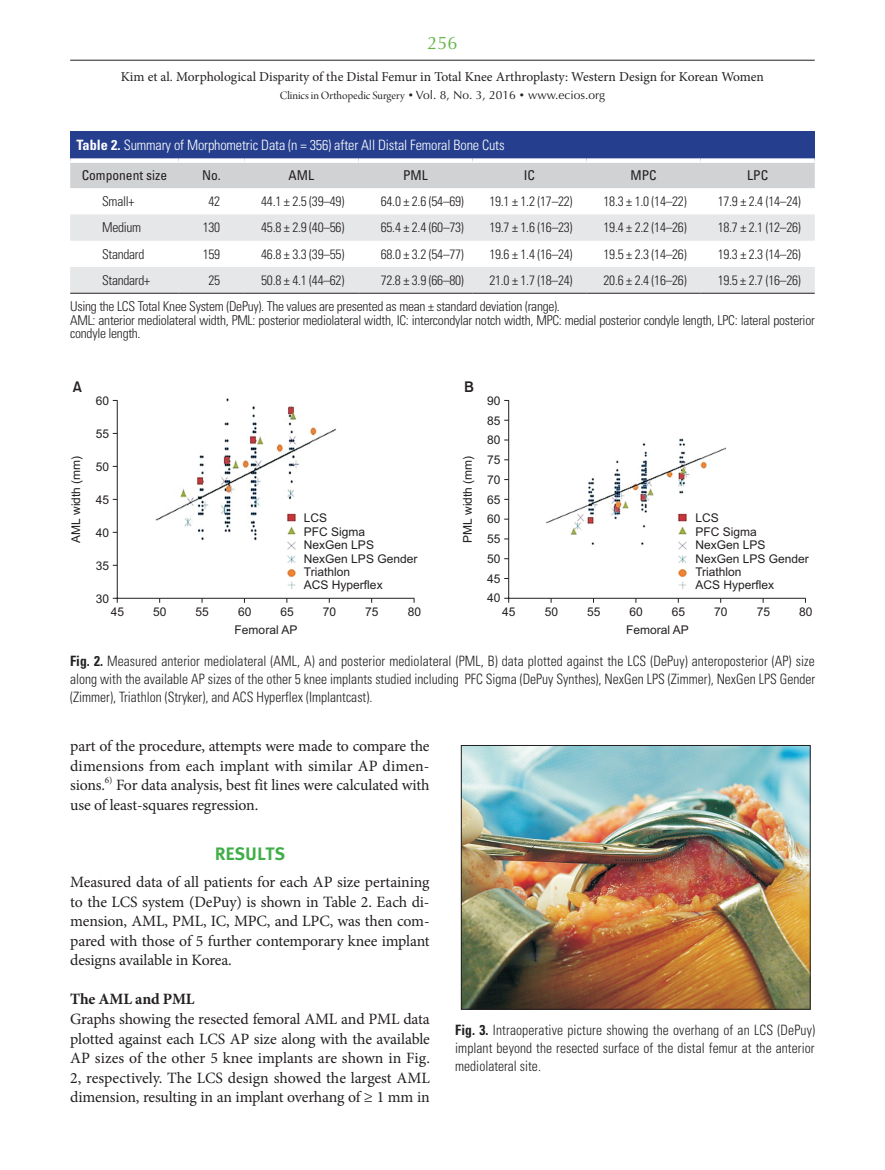
<style>
.page{position:relative;width:885px;height:1170px;background:#fff}
.page>*{position:absolute;margin:0;border:0;box-sizing:border-box;transform-origin:0 0}
.t1{font:700 18px "Meta Plus";letter-spacing:-.01em;color:#40ae49}
.t2{font:18px "Optima LT Std";color:#63b445}
.t3{font:15.75px/19.5px "Minion Pro";letter-spacing:-.01em;color:#231f20;text-align:justify}
.t4{font:700 15.75px "Minion Pro";letter-spacing:-.01em;color:#231f20}
.t5{font:15px "Gothic 725 BT Bold A";color:#231f20}
.t6{font:300 condensed 14.25px/18px "Univers";color:#231f20;text-align:justify;scale:.95 1}
.t7{font:300 condensed 14.25px "Univers";letter-spacing:-.01em;color:#fff}
.t8{font:300 condensed 13.5px/13.5px "Univers";letter-spacing:-.02em;color:#231f20}
.t9{font:13.5px "Minion Pro";color:#231f20}
.t10{font:condensed 13.5px "Univers";color:#231f20}
.t11{font:12px/13.4px "Arial";color:#231f20}
.t12{font:12px "Optima LT Std";color:#231f20}
.t13{font:9.15px "Minion Pro";color:#231f20}
.s1{font-family:"Arno Pro Display"}
.s2{font-size:9px}
.s3{font-weight:700}
</style>
<div class="page">
<hr style="left:70px;top:60px;width:744px;height:1px;background:#231f20">
<div style="left:70px;top:131px;width:744px;height:30px;background:#253f8e"></div>
<div style="left:70px;top:163px;width:744px;height:25px;background:#d1d2d4"></div>
<svg style="left:70px;top:214px;width:744px;height:79px;fill:#e6e7e9"></svg>
<div style="left:70px;top:158px;width:109px;height:5px;background:#fff"></div>
<div style="left:179px;top:158px;width:65px;height:5px;background:#fff"></div>
<div style="left:244px;top:158px;width:114px;height:5px;background:#fff"></div>
<div style="left:358px;top:158px;width:114px;height:5px;background:#fff"></div>
<div style="left:472px;top:158px;width:114px;height:5px;background:#fff"></div>
<div style="left:586px;top:158px;width:114px;height:5px;background:#fff"></div>
<div style="left:700px;top:158px;width:114px;height:5px;background:#fff"></div>
<hr style="left:70px;top:293px;width:109px;height:1px;background:#231f20">
<hr style="left:179px;top:293px;width:65px;height:1px;background:#231f20">
<hr style="left:244px;top:293px;width:114px;height:1px;background:#231f20">
<hr style="left:358px;top:293px;width:114px;height:1px;background:#231f20">
<hr style="left:472px;top:293px;width:114px;height:1px;background:#231f20">
<hr style="left:586px;top:293px;width:114px;height:1px;background:#231f20">
<hr style="left:700px;top:293px;width:114px;height:1px;background:#231f20">
<svg style="left:112px;top:399px;width:303px;height:200px"></svg>
<img style="left:286px;top:514px;width:10px;height:75px">
<svg style="left:504px;top:399px;width:302px;height:200px"></svg>
<img style="left:677px;top:514px;width:10px;height:75px">
<img style="left:463px;top:747px;width:345px;height:260px">
<div style="left:461px;top:745px;width:349px;height:264px;border:1px solid #231f20"></div>
<p class="t2" style="left:427px;top:32px;width:32px">256</p>
<p class="t9" style="left:121px;top:68px;width:644px">Kim et al. Morphological Disparity of the Distal Femur in Total Knee Arthroplasty: Western Design for Korean Women</p>
<p class="t12" style="left:280px;top:88px;width:327px"><span class="s1">Clinics in Orthopedic Surgery</span> <span class="s2">•</span> Vol. 8, No. 3, 2016 <span class="s2">•</span> www.ecios.org</p>
<p class="t7" style="left:77px;top:136px;width:429px"><span class="s3">Table 2.</span> Summary of Morphometric Data (n = 356) after All Distal Femoral Bone Cuts</p>
<p class="t10" style="left:82px;top:166px;width:87px">Component size</p>
<p class="t10" style="left:202px;top:166px;width:20px">No.</p>
<p class="t10" style="left:288px;top:166px;width:27px">AML</p>
<p class="t10" style="left:403px;top:166px;width:26px">PML</p>
<p class="t10" style="left:524px;top:166px;width:13px">IC</p>
<p class="t10" style="left:630px;top:166px;width:28px">MPC</p>
<p class="t10" style="left:747px;top:166px;width:23px">LPC</p>
<p class="t8" style="left:102px;top:195px;width:34px">Small+</p>
<p class="t8" style="left:208px;top:195px;width:13px">42</p>
<p class="t8" style="left:261px;top:195px;width:85px">44.1 ± 2.5 (39–49)</p>
<p class="t8" style="left:381px;top:195px;width:85px">64.0 ± 2.6 (54–69)</p>
<p class="t8" style="left:489px;top:195px;width:85px">19.1 ± 1.2 (17–22)</p>
<p class="t8" style="left:603px;top:195px;width:85px">18.3 ± 1.0 (14–22)</p>
<p class="t8" style="left:717px;top:195px;width:85px">17.9 ± 2.4 (14–24)</p>
<p class="t8" style="left:102px;top:221px;width:41px">Medium</p>
<p class="t8" style="left:203px;top:221px;width:19px">130</p>
<p class="t8" style="left:261px;top:221px;width:85px">45.8 ± 2.9 (40–56)</p>
<p class="t8" style="left:381px;top:221px;width:85px">65.4 ± 2.4 (60–73)</p>
<p class="t8" style="left:489px;top:221px;width:85px">19.7 ± 1.6 (16–23)</p>
<p class="t8" style="left:603px;top:221px;width:85px">19.4 ± 2.2 (14–26)</p>
<p class="t8" style="left:717px;top:221px;width:85px">18.7 ± 2.1 (12–26)</p>
<p class="t8" style="left:102px;top:247px;width:44px">Standard</p>
<p class="t8" style="left:203px;top:247px;width:19px">159</p>
<p class="t8" style="left:261px;top:247px;width:85px">46.8 ± 3.3 (39–55)</p>
<p class="t8" style="left:381px;top:247px;width:85px">68.0 ± 3.2 (54–77)</p>
<p class="t8" style="left:489px;top:247px;width:85px">19.6 ± 1.4 (16–24)</p>
<p class="t8" style="left:603px;top:247px;width:85px">19.5 ± 2.3 (14–26)</p>
<p class="t8" style="left:717px;top:247px;width:85px">19.3 ± 2.3 (14–26)</p>
<p class="t8" style="left:102px;top:273px;width:50px">Standard+</p>
<p class="t8" style="left:208px;top:273px;width:13px">25</p>
<p class="t8" style="left:261px;top:273px;width:85px">50.8 ± 4.1 (44–62)</p>
<p class="t8" style="left:381px;top:273px;width:85px">72.8 ± 3.9 (66–80)</p>
<p class="t8" style="left:489px;top:273px;width:85px">21.0 ± 1.7 (18–24)</p>
<p class="t8" style="left:603px;top:273px;width:85px">20.6 ± 2.4 (16–26)</p>
<p class="t8" style="left:717px;top:273px;width:85px">19.5 ± 2.7 (16–26)</p>
<p class="t8" style="left:70px;top:300px;width:746px">Using the LCS Total Knee System (DePuy). The values are presented as mean ± standard deviation (range).<br>AML: anterior mediolateral width, PML: posterior mediolateral width, IC: intercondylar notch width, MPC: medial posterior condyle length, LPC: lateral posterior condyle length.</p>
<p class="t5" style="left:73px;top:378px;width:11px">A</p>
<p class="t5" style="left:464px;top:378px;width:11px">B</p>
<p class="t11" style="left:69px;top:542px;width:88px;rotate:-90deg">AML width (mm)</p>
<p class="t11" style="left:96px;top:394px;width:15px">60</p>
<p class="t11" style="left:96px;top:426px;width:15px">55</p>
<p class="t11" style="left:96px;top:459px;width:15px">50</p>
<p class="t11" style="left:96px;top:492px;width:15px">45</p>
<p class="t11" style="left:96px;top:525px;width:15px">40</p>
<p class="t11" style="left:96px;top:558px;width:15px">35</p>
<p class="t11" style="left:96px;top:591px;width:15px">30</p>
<p class="t11" style="left:304px;top:511px;width:115px">LCS<br>PFC Sigma<br>NexGen LPS<br>NexGen LPS Gender<br>Triathlon<br>ACS Hyperflex</p>
<p class="t11" style="left:111px;top:604px;width:15px">45</p>
<p class="t11" style="left:195px;top:604px;width:15px">55</p>
<p class="t11" style="left:238px;top:604px;width:15px">60</p>
<p class="t11" style="left:280px;top:604px;width:15px">65</p>
<p class="t11" style="left:323px;top:604px;width:15px">70</p>
<p class="t11" style="left:365px;top:604px;width:15px">75</p>
<p class="t11" style="left:407px;top:604px;width:15px">80</p>
<p class="t11" style="left:153px;top:604px;width:15px">50</p>
<p class="t11" style="left:234px;top:623px;width:64px">Femoral AP</p>
<p class="t11" style="left:461px;top:542px;width:88px;rotate:-90deg">PML width (mm)</p>
<p class="t11" style="left:487px;top:390px;width:15px;line-height:19.8px;text-align:justify">90<br>85<br>80<br>75<br>70<br>65<br>60<br>55<br>50<br>45<br>40</p>
<p class="t11" style="left:695px;top:511px;width:115px">LCS<br>PFC Sigma<br>NexGen LPS<br>NexGen LPS Gender<br>Triathlon<br>ACS Hyperflex</p>
<p class="t11" style="left:502px;top:604px;width:15px">45</p>
<p class="t11" style="left:587px;top:604px;width:15px">55</p>
<p class="t11" style="left:629px;top:604px;width:15px">60</p>
<p class="t11" style="left:671px;top:604px;width:15px">65</p>
<p class="t11" style="left:714px;top:604px;width:15px">70</p>
<p class="t11" style="left:756px;top:604px;width:15px">75</p>
<p class="t11" style="left:799px;top:604px;width:15px">80</p>
<p class="t11" style="left:544px;top:604px;width:15px">50</p>
<p class="t11" style="left:626px;top:623px;width:64px">Femoral AP</p>
<p class="t6" style="left:70px;top:652px;width:785px"><span class="s3">Fig. 2.</span> Measured anterior mediolateral (AML, A) and posterior mediolateral (PML, B) data plotted against the LCS (DePuy) anteroposterior (AP) size along with the available AP sizes of the other 5 knee implants studied including PFC Sigma (DePuy Synthes), NexGen LPS (Zimmer), NexGen LPS Gender (Zimmer), Triathlon (Stryker), and ACS Hyperflex (Implantcast).</p>
<p class="t3" style="left:70px;top:736px;width:361px">part of the procedure, attempts were made to compare the dimensions from each implant with similar AP dimen&shy;sions.</p>
<p class="t13" style="left:105px;top:773px;width:9px">6)</p>
<p class="t3" style="left:70px;top:775px;width:361px;text-indent:46px">For data analysis, best fit lines were calculated with use of least-squares regression.</p>
<p class="t1" style="left:215px;top:842px;width:72px">RESULTS</p>
<p class="t3" style="left:70px;top:872px;width:361px">Measured data of all patients for each AP size pertaining to the LCS system (DePuy) is shown in Table 2. Each di&shy;mension, AML, PML, IC, MPC, and LPC, was then com&shy;pared with those of 5 further contemporary knee implant designs available in Korea.</p>
<p class="t4" style="left:70px;top:988px;width:126px">The AML and PML</p>
<p class="t3" style="left:70px;top:1009px;width:361px">Graphs showing the resected femoral AML and PML data plotted against each LCS AP size along with the available AP sizes of the other 5 knee implants are shown in Fig.<br>2, respectively. The LCS design showed the largest AML dimension, resulting in an implant overhang of ≥ 1 mm in</p>
<p class="t6" style="left:455px;top:1021px;width:380px"><span class="s3">Fig. 3.</span> Intraoperative picture showing the overhang of an LCS (DePuy) implant beyond the resected surface of the distal femur at the anterior mediolateral site.</p>
</div>
